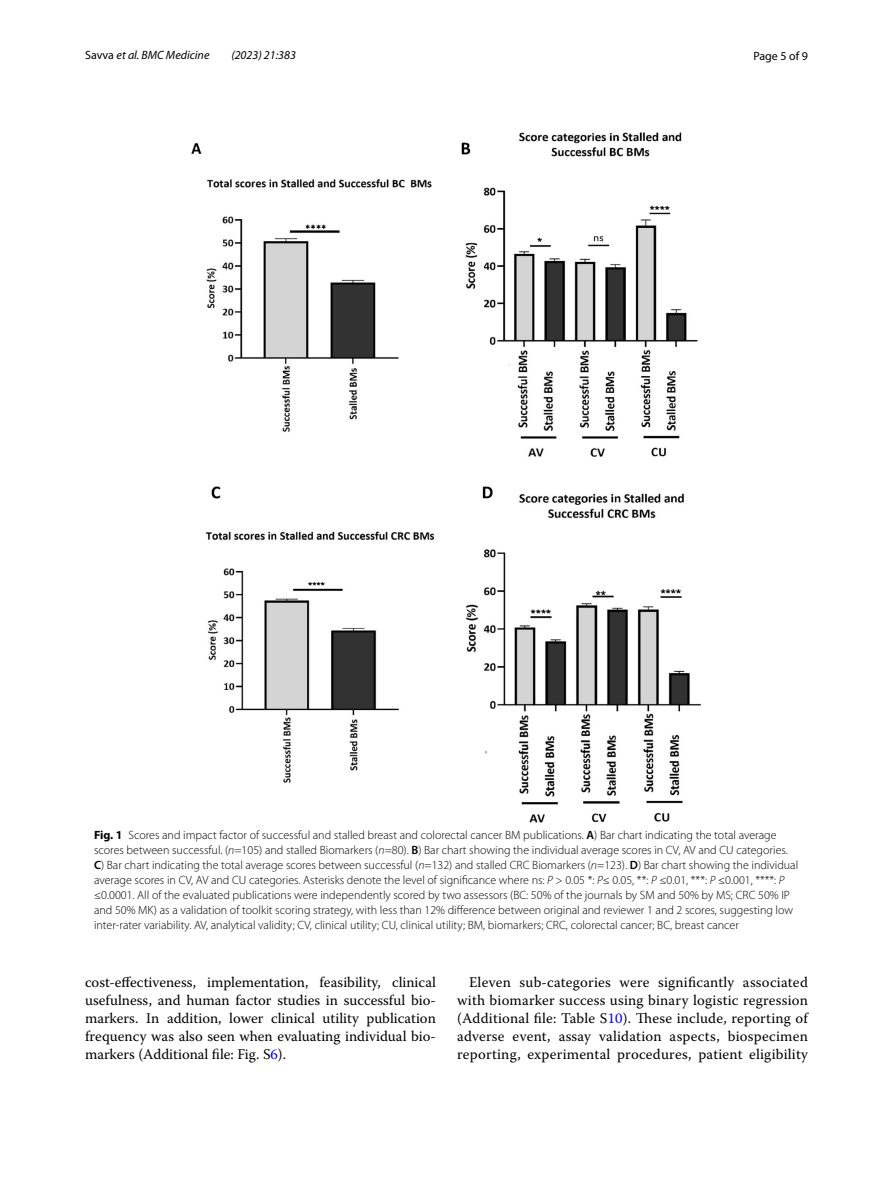
<style>
.page{position:relative;width:893px;height:1187px;background:#fff}
.page>*{position:absolute;margin:0;border:0;box-sizing:border-box;transform-origin:0 0}
.t1{font:14.7px/18px "Warnock Pro";letter-spacing:.005em;color:#000;text-align:justify}
.t2{font:300 12px/15px "Myriad Pro";color:#000}
.t3{font:italic 12px "Myriad Pro";color:#000}
.t4{font:12px "Myriad Pro";color:#000}
.s1{font-style:normal}
.s2{font-weight:700}
.s3{font-weight:600}
.s4{font-style:italic}
.s5{color:#00f}
</style>
<div class="page">
<img style="left:191px;top:133px;width:511px;height:690px">
<p class="t3" style="left:85px;top:48px;width:126px"><span class="s1">Savva</span> et al. BMC Medicine</p>
<p class="t3" style="left:231px;top:48px;width:66px">(2023) 21:383</p>
<p class="t4" style="left:753px;top:48px;width:56px">Page 5 of 9</p>
<p class="t2" style="left:94px;top:827px;width:706px"><span class="s2">Fig. 1</span> Scores and impact factor of successful and stalled breast and colorectal cancer BM publications. <span class="s3">A</span>) Bar chart indicating the total average scores between successful. (<span class="s4">n</span>=105) and stalled Biomarkers (<span class="s4">n</span>=80). <span class="s3">B</span>) Bar chart showing the individual average scores in CV, AV and CU categories.<br><span class="s3">C</span>) Bar chart indicating the total average scores between successful (<span class="s4">n</span>=132) and stalled CRC Biomarkers (<span class="s4">n</span>=123). <span class="s3">D</span>) Bar chart showing the individual average scores in CV, AV and CU categories. Asterisks denote the level of significance where ns: <span class="s4">P</span> &gt; 0.05 *: <span class="s4">P</span>≤ 0.05, **: <span class="s4">P</span> ≤0.01, ***: <span class="s4">P</span> ≤0.001, ****: <span class="s4">P </span>≤0.0001. All of the evaluated publications were independently scored by two assessors (BC: 50% of the journals by SM and 50% by MS; CRC 50% IP and 50% MK) as a validation of toolkit scoring strategy, with less than 12% difference between original and reviewer 1 and 2 scores, suggesting low inter-rater variability. AV, analytical validity; CV, clinical utility; CU, clinical utility; BM, biomarkers; CRC, colorectal cancer; BC, breast cancer</p>
<p class="t1" style="left:85px;top:972px;width:352px">cost-effectiveness, implementation, feasibility, clinical usefulness, and human factor studies in successful bio&shy;markers. In addition, lower clinical utility publication frequency was also seen when evaluating individual bio&shy;markers (Additional file: Fig. S<span class="s5">6</span>).</p>
<p class="t1" style="left:457px;top:972px;width:352px;text-indent:12px">Eleven sub-categories were significantly associated with biomarker success using binary logistic regression (Additional file: Table S<span class="s5">10</span>). These include, reporting of adverse event, assay validation aspects, biospecimen reporting, experimental procedures, patient eligibility</p>
</div>
